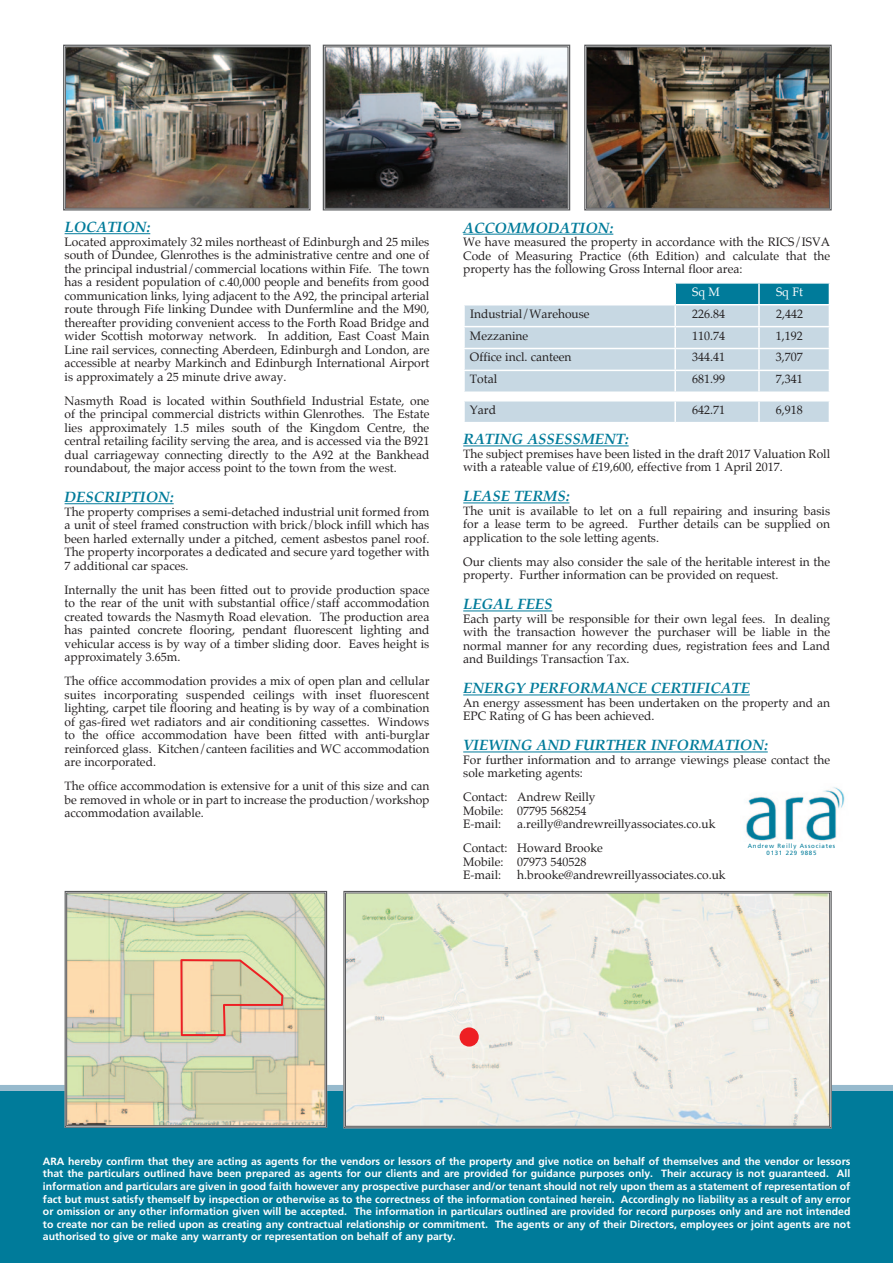
<style>
.page{position:relative;width:893px;height:1263px;background:#fff}
.page>*{position:absolute;margin:0;border:0;box-sizing:border-box;transform-origin:0 0}
.t1{font:italic 700 15px "Palatino";color:#007b9a}
.t2{font:12px/13.5px "Palatino";color:#231f20;text-align:justify}
.t3{font:12px "Palatino";color:#fff}
.t4{font:700 10.5px/12.6px "Frutiger";color:#fff;text-align:justify}
.t5{font:6.15px/7.4px "Frutiger";letter-spacing:.12em;color:#007b9a;text-align:center}
</style>
<div class="page">
<hr style="left:65px;top:233px;width:85px;height:1px;background:#007b9a">
<hr style="left:65px;top:503px;width:109px;height:1px;background:#007b9a">
<hr style="left:463px;top:234px;width:150px;height:1px;background:#007b9a">
<hr style="left:463px;top:445px;width:166px;height:1px;background:#007b9a">
<hr style="left:463px;top:502px;width:106px;height:1px;background:#007b9a">
<hr style="left:463px;top:610px;width:89px;height:1px;background:#007b9a">
<hr style="left:463px;top:694px;width:287px;height:1px;background:#007b9a">
<hr style="left:463px;top:751px;width:305px;height:1px;background:#007b9a">
<svg style="left:464px;top:283px;width:366px;height:139px"></svg>
<div style="left:0;top:1091px;width:893px;height:172px;background:#007b9a"></div>
<div style="left:0;top:1085px;width:893px;height:6px;background:#97bacd"></div>
<svg style="left:343px;top:890px;width:489px;height:239px;background:#eae9de"></svg>
<div style="left:345px;top:893px;width:485px;height:233px;border:1px solid #57585a"></div>
<svg style="left:64px;top:890px;width:264px;height:238px;background:#d4d0ae"></svg>
<div style="left:66px;top:893px;width:259px;height:233px;border:1px solid #57585a"></div>
<img style="left:63px;top:44px;width:248px;height:167px">
<div style="left:65px;top:47px;width:244px;height:161px;border:1px solid #57585a"></div>
<img style="left:322px;top:44px;width:249px;height:167px">
<div style="left:325px;top:47px;width:243px;height:161px;border:1px solid #57585a"></div>
<img style="left:584px;top:44px;width:248px;height:167px">
<div style="left:586px;top:47px;width:244px;height:161px;border:1px solid #57585a"></div>
<img style="left:746px;top:787px;width:99px;height:54px">
<p class="t1" style="left:65px;top:218px;width:87px">LOCATION:</p>
<p class="t2" style="left:65px;top:235px;width:366px">Located approximately 32 miles northeast of Edinburgh and 25 miles south of Dundee, Glenrothes is the administrative centre and one of the principal industrial/commercial locations within Fife. The town has a resident population of c.40,000 people and benefits from good communication links, lying adjacent to the A92, the principal arterial route through Fife linking Dundee with Dunfermline and the M90, thereafter providing convenient access to the Forth Road Bridge and wider Scottish motorway network. In addition, East Coast Main Line rail services, connecting Aberdeen, Edinburgh and London, are accessible at nearby Markinch and Edinburgh International Airport is approximately a 25 minute drive away.</p>
<p class="t2" style="left:65px;top:394px;width:366px">Nasmyth Road is located within Southfield Industrial Estate, one of the principal commercial districts within Glenrothes. The Estate lies approximately 1.5 miles south of the Kingdom Centre, the central retailing facility serving the area, and is accessed via the B921 dual carriageway connecting directly to the A92 at the Bankhead roundabout, the major access point to the town from the west.</p>
<p class="t1" style="left:65px;top:488px;width:111px">DESCRIPTION:</p>
<p class="t2" style="left:65px;top:505px;width:366px">The property comprises a semi-detached industrial unit formed from a unit of steel framed construction with brick/block infill which has been harled externally under a pitched, cement asbestos panel roof.<br>The property incorporates a dedicated and secure yard together with 7 additional car spaces.</p>
<p class="t2" style="left:65px;top:583px;width:366px">Internally the unit has been fitted out to provide production space to the rear of the unit with substantial office/staff accommodation created towards the Nasmyth Road elevation. The production area has painted concrete flooring, pendant fluorescent lighting and vehicular access is by way of a timber sliding door. Eaves height is approximately 3.65m.</p>
<p class="t2" style="left:65px;top:674px;width:366px">The office accommodation provides a mix of open plan and cellular suites incorporating suspended ceilings with inset fluorescent lighting, carpet tile flooring and heating is by way of a combination of gas-fired wet radiators and air conditioning cassettes. Windows to the office accommodation have been fitted with anti-burglar reinforced glass. Kitchen/canteen facilities and WC accommodation are incorporated.</p>
<p class="t2" style="left:65px;top:779px;width:366px">The office accommodation is extensive for a unit of this size and can be removed in whole or in part to increase the production/workshop accommodation available.</p>
<p class="t1" style="left:463px;top:219px;width:152px">ACCOMMODATION:</p>
<p class="t2" style="left:463px;top:235px;width:368px">We have measured the property in accordance with the RICS/ISVA Code of Measuring Practice (6th Edition) and calculate that the property has the following Gross Internal floor area:</p>
<p class="t3" style="left:692px;top:282px;width:29px">Sq M</p>
<p class="t3" style="left:776px;top:282px;width:28px">Sq Ft</p>
<p class="t2" style="left:470px;top:307px;width:121px">Industrial/Warehouse</p>
<p class="t2" style="left:692px;top:307px;width:34px">226.84</p>
<p class="t2" style="left:776px;top:307px;width:28px">2,442</p>
<p class="t2" style="left:470px;top:329px;width:60px">Mezzanine</p>
<p class="t2" style="left:692px;top:329px;width:34px">110.74</p>
<p class="t2" style="left:776px;top:329px;width:28px">1,192</p>
<p class="t2" style="left:470px;top:350px;width:103px">Office incl. canteen</p>
<p class="t2" style="left:692px;top:350px;width:34px">344.41</p>
<p class="t2" style="left:776px;top:350px;width:28px">3,707</p>
<p class="t2" style="left:470px;top:372px;width:29px">Total</p>
<p class="t2" style="left:692px;top:372px;width:34px">681.99</p>
<p class="t2" style="left:776px;top:372px;width:28px">7,341</p>
<p class="t2" style="left:470px;top:403px;width:28px">Yard</p>
<p class="t2" style="left:692px;top:403px;width:34px">642.71</p>
<p class="t2" style="left:776px;top:403px;width:28px">6,918</p>
<p class="t1" style="left:463px;top:430px;width:167px">RATING ASSESSMENT:</p>
<p class="t2" style="left:463px;top:447px;width:368px">The subject premises have been listed in the draft 2017 Valuation Roll with a rateable value of £19,600, effective from 1 April 2017.</p>
<p class="t1" style="left:463px;top:487px;width:20px">LEASE</p>
<p class="t1" style="left:514px;top:487px;width:21px">TERMS</p>
<p class="t1" style="left:566px;top:487px;width:5px">:</p>
<p class="t2" style="left:463px;top:504px;width:368px">The unit is available to let on a full repairing and insuring basis for a lease term to be agreed. Further details can be supplied on application to the sole letting agents.</p>
<p class="t2" style="left:463px;top:555px;width:368px">Our clients may also consider the sale of the heritable interest in the property. Further information can be provided on request.</p>
<p class="t1" style="left:463px;top:595px;width:91px">LEGAL FEES</p>
<p class="t2" style="left:463px;top:612px;width:368px">Each party will be responsible for their own legal fees. In dealing with the transaction however the purchaser will be liable in the normal manner for any recording dues, registration fees and Land and Buildings Transaction Tax.</p>
<p class="t1" style="left:463px;top:679px;width:288px">ENERGY PERFORMANCE CERTIFICATE</p>
<p class="t2" style="left:463px;top:696px;width:368px">An energy assessment has been undertaken on the property and an<br>EPC Rating of G has been achieved.</p>
<p class="t1" style="left:463px;top:736px;width:306px">VIEWING AND FURTHER INFORMATION:</p>
<p class="t2" style="left:463px;top:753px;width:368px">For further information and to arrange viewings please contact the sole marketing agents:</p>
<p class="t2" style="left:463px;top:790px;width:134px;text-align:left">Contact: Andrew Reilly<br>Mobile: 07795 568254<br>E-mail:</p>
<p class="t2" style="left:463px;top:812px;width:254px;line-height:24px;text-indent:54px">a.reilly@andrewreillyassociates.co.uk<br>Contact: Howard Brooke</p>
<p class="t2" style="left:463px;top:855px;width:125px">Mobile: 07973 540528<br>E-mail:</p>
<p class="t5" style="left:748px;top:842px;width:89px">Andrew Reilly Associates<br>0131 229 9885</p>
<p class="t2" style="left:517px;top:868px;width:210px">h.brooke@andrewreillyassociates.co.uk</p>
<p class="t4" style="left:43px;top:1155px;width:809px">ARA hereby confirm that they are acting as agents for the vendors or lessors of the property and give notice on behalf of themselves and the vendor or lessors that the particulars outlined have been prepared as agents for our clients and are provided for guidance purposes only. Their accuracy is not guaranteed. All information and particulars are given in good faith however any prospective purchaser and/or tenant should not rely upon them as a statement of representation of fact but must satisfy themself by inspection or otherwise as to the correctness of the information contained herein. Accordingly no liability as a result of any error or omission or any other information given will be accepted. The information in particulars outlined are provided for record purposes only and are not intended to create nor can be relied upon as creating any contractual relationship or commitment. The agents or any of their Directors, employees or joint agents are not authorised to give or make any warranty or representation on behalf of any party.</p>
</div>
